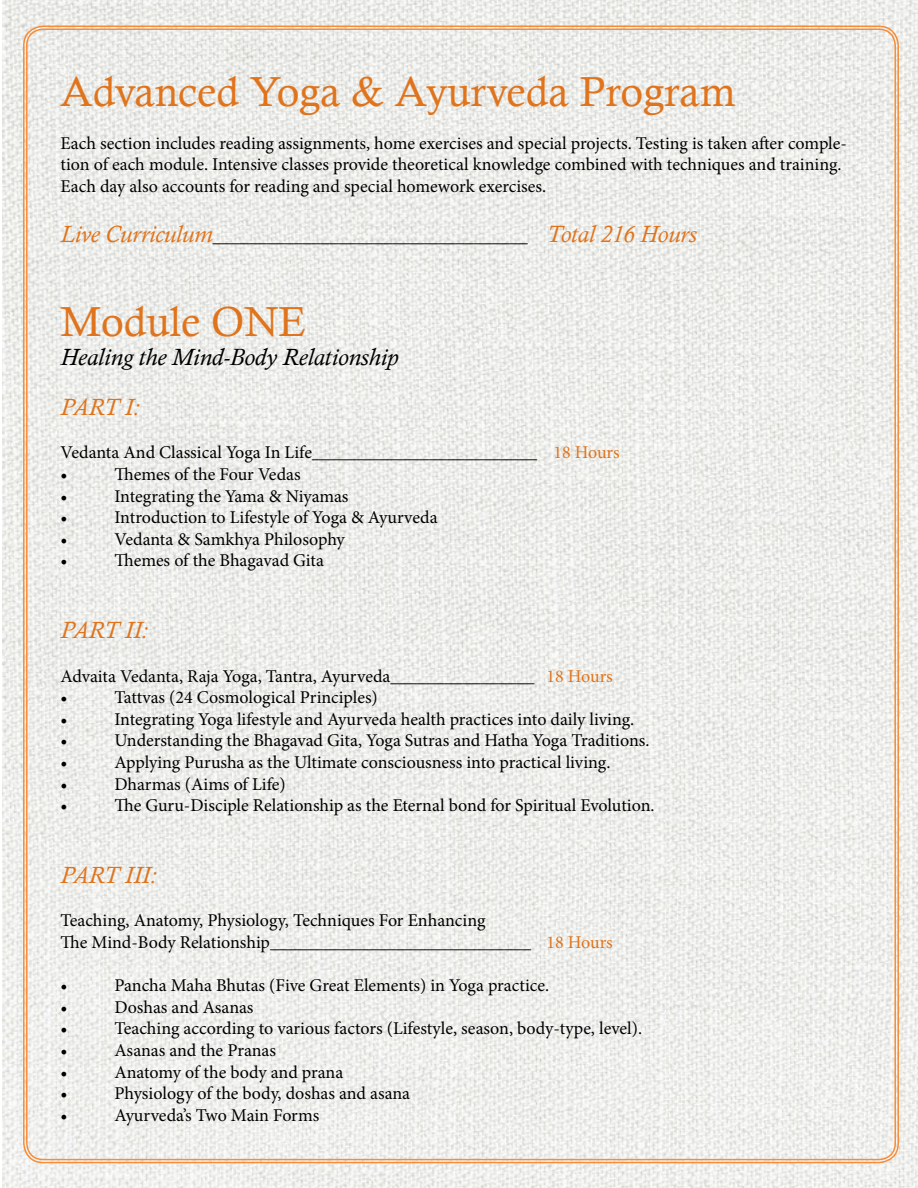
<style>
.page{position:relative;width:918px;height:1188px;background:#fff}
.page>*{position:absolute;margin:0;border:0;box-sizing:border-box;transform-origin:0 0}
.t1{font:42px "Calisto";color:#e0741d}
.t2{font:italic 24px "Calisto";color:#000}
.t3{font:italic 24px "Calisto";letter-spacing:-.03em;color:#e0741d}
.t4{font:18px/21.6px "Minion Pro";color:#000}
.s1{font-family:"Calisto";font-style:italic;font-size:24px;color:#e0741d}
.s2{color:#e0741d}
</style>
<div class="page">
<img style="left:3px;top:0;width:915px;height:1188px">
<h1 class="t1" style="left:60px;top:67px;width:676px">Advanced Yoga &amp; Ayurveda Program</h1>
<p class="t4" style="left:60px;top:132px;width:788px">Each section includes reading assignments, home exercises and special projects. Testing is taken after comple&shy;tion of each module. Intensive classes provide theoretical knowledge combined with techniques and training.<br>Each day also accounts for reading and special homework exercises.</p>
<p class="t4" style="left:60px;top:226px;width:638px"><span class="s1">Live Curriculum</span>___________________________________ <span class="s1">Total 216 Hours</span></p>
<h1 class="t1" style="left:60px;top:297px;width:248px">Module ONE</h1>
<h2 class="t2" style="left:60px;top:343px;width:340px">Healing the Mind-Body Relationship</h2>
<h2 class="t3" style="left:60px;top:393px;width:81px">PART I:</h2>
<p class="t4" style="left:60px;top:442px;width:561px">Vedanta And Classical Yoga In Life_________________________ <span class="s2">18 Hours </span>•</p>
<p class="t4" style="left:114px;top:463px;width:188px">Themes of the Four Vedas</p>
<p class="t4" style="left:60px;top:485px;width:9px">•</p>
<p class="t4" style="left:114px;top:485px;width:236px">Integrating the Yama &amp; Niyamas</p>
<p class="t4" style="left:60px;top:507px;width:9px">•</p>
<p class="t4" style="left:114px;top:507px;width:325px">Introduction to Lifestyle of Yoga &amp; Ayurveda</p>
<p class="t4" style="left:60px;top:528px;width:9px">•</p>
<p class="t4" style="left:114px;top:528px;width:232px">Vedanta &amp; Samkhya Philosophy</p>
<p class="t4" style="left:60px;top:550px;width:9px">•</p>
<p class="t4" style="left:114px;top:550px;width:211px">Themes of the Bhagavad Gita</p>
<h2 class="t3" style="left:60px;top:616px;width:89px">PART II:</h2>
<p class="t4" style="left:60px;top:665px;width:554px">Advaita Vedanta, Raja Yoga, Tantra, Ayurveda________________ <span class="s2">18 Hours </span>•</p>
<p class="t4" style="left:114px;top:687px;width:265px">Tattvas (24 Cosmological Principles)</p>
<p class="t4" style="left:60px;top:708px;width:9px">•</p>
<p class="t4" style="left:114px;top:708px;width:521px">Integrating Yoga lifestyle and Ayurveda health practices into daily living.</p>
<p class="t4" style="left:60px;top:730px;width:9px">•</p>
<p class="t4" style="left:114px;top:730px;width:536px">Understanding the Bhagavad Gita, Yoga Sutras and Hatha Yoga Traditions.</p>
<p class="t4" style="left:60px;top:751px;width:9px">•</p>
<p class="t4" style="left:114px;top:751px;width:497px">Applying Purusha as the Ultimate consciousness into practical living.</p>
<p class="t4" style="left:60px;top:773px;width:9px">•</p>
<p class="t4" style="left:114px;top:773px;width:173px">Dharmas (Aims of Life)</p>
<p class="t4" style="left:60px;top:795px;width:9px">•</p>
<p class="t4" style="left:114px;top:795px;width:542px">The Guru-Disciple Relationship as the Eternal bond for Spiritual Evolution.</p>
<h2 class="t3" style="left:60px;top:861px;width:98px">PART III:</h2>
<p class="t4" style="left:60px;top:910px;width:554px">Teaching, Anatomy, Physiology, Techniques For Enhancing<br>The Mind-Body Relationship_____________________________ <span class="s2">18 Hours</span></p>
<p class="t4" style="left:60px;top:975px;width:9px">•</p>
<p class="t4" style="left:114px;top:975px;width:436px">Pancha Maha Bhutas (Five Great Elements) in Yoga practice.</p>
<p class="t4" style="left:60px;top:996px;width:9px">•</p>
<p class="t4" style="left:114px;top:996px;width:141px">Doshas and Asanas</p>
<p class="t4" style="left:60px;top:1018px;width:9px">•</p>
<p class="t4" style="left:114px;top:1018px;width:529px">Teaching according to various factors (Lifestyle, season, body-type, level).</p>
<p class="t4" style="left:60px;top:1039px;width:9px">•</p>
<p class="t4" style="left:114px;top:1039px;width:163px">Asanas and the Pranas</p>
<p class="t4" style="left:60px;top:1061px;width:9px">•</p>
<p class="t4" style="left:114px;top:1061px;width:230px">Anatomy of the body and prana</p>
<p class="t4" style="left:60px;top:1083px;width:9px">•</p>
<p class="t4" style="left:114px;top:1083px;width:297px">Physiology of the body, doshas and asana</p>
<p class="t4" style="left:60px;top:1104px;width:9px">•</p>
<p class="t4" style="left:114px;top:1104px;width:206px">Ayurveda’s Two Main Forms</p>
</div>
